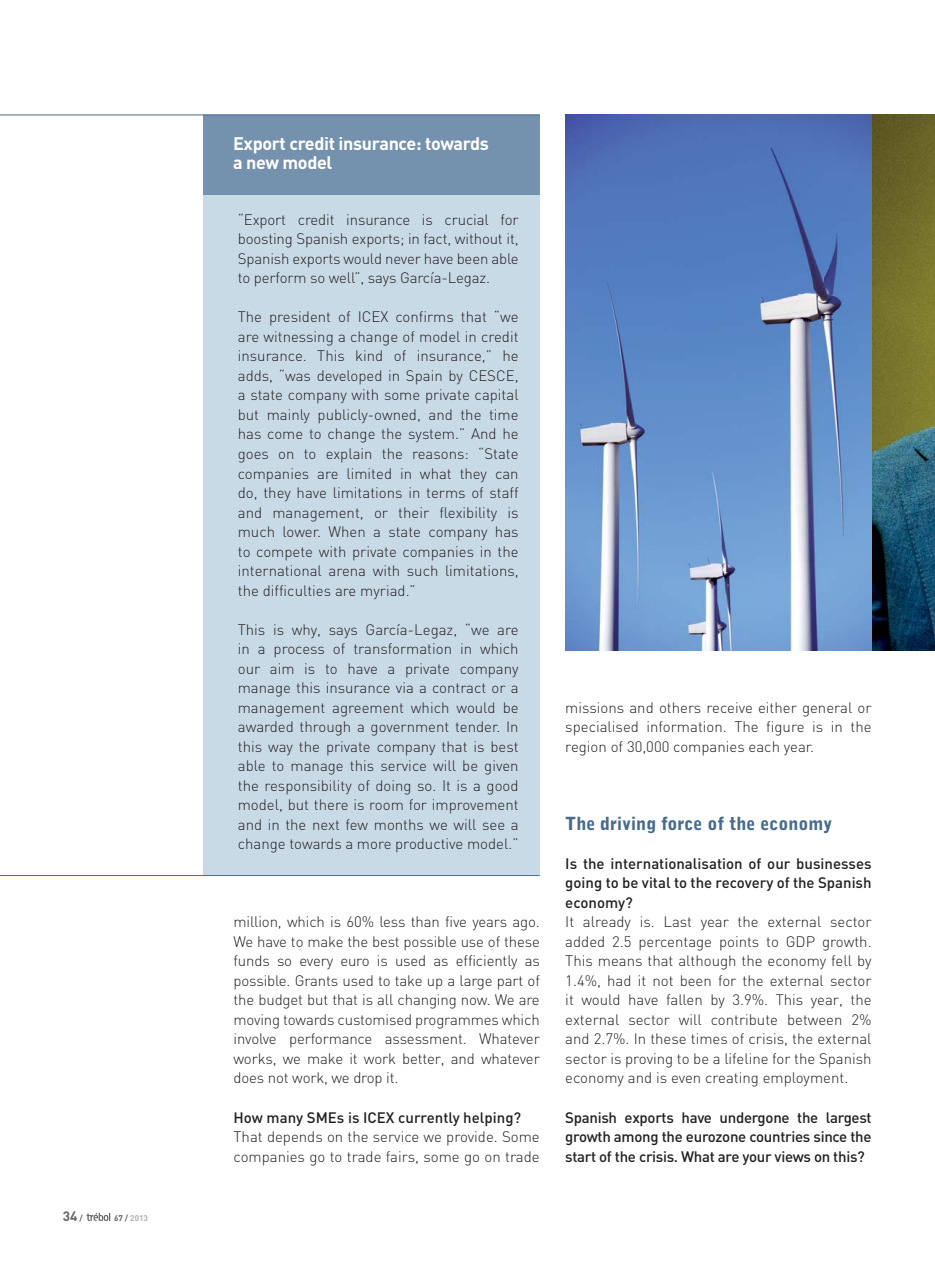
<style>
.page{position:relative;width:935px;height:1263px;background:#fff}
.page>*{position:absolute;margin:0;border:0;box-sizing:border-box;transform-origin:0 0}
.t1{font:700 18px/19.5px "DIN";letter-spacing:-.02em;color:#fff}
.t2{font:900 18px "Bell Gothic Std";color:#466b8c}
.t3{font:300 15px/19.5px "DIN";color:#231f20;text-align:justify}
.t4{font:500 15px/19.5px "DIN";color:#231f20;text-align:justify}
.t5{font:700 13.5px "DIN";color:#67686b}
.t6{font:700 8.25px "DIN";color:#aeb0b3}
.s1{font-size:8.25px}
.s2{color:#67686b}
</style>
<div class="page">
<svg style="left:87px;top:1212px;width:23px;height:8px"></svg>
<div style="left:204px;top:114px;width:336px;height:761px;background:#c9dae7"></div>
<hr style="left:0;top:875px;width:540px;height:1px;background:#466b8c">
<div style="left:204px;top:115px;width:336px;height:80px;background:#7491ad"></div>
<hr style="left:0;top:114px;width:540px;height:1px;background:#466b8c">
<img style="left:565px;top:114px;width:370px;height:536px">
<p class="t5" style="left:63px;top:1210px;width:21px">34 <span class="s1">/</span></p>
<p class="t6" style="left:114px;top:1214px;width:36px"><span class="s2">67 /</span> 2013</p>
<p class="t1" style="left:233px;top:135px;width:257px">Export credit insurance: towards a new model</p>
<p class="t3" style="left:238px;top:211px;width:282px">“Export credit insurance is crucial for boosting Spanish exports; in fact, without it, Spanish exports would never have been able to perform so well”, says García-Legaz.</p>
<p class="t3" style="left:238px;top:309px;width:282px">The president of ICEX confirms that “we are witnessing a change of model in credit insurance. This kind of insurance,” he adds, “was developed in Spain by CESCE, a state company with some private capital but mainly publicly-owned, and the time has come to change the system.” And he goes on to explain the reasons: “State companies are limited in what they can do, they have limitations in terms of staff and management, or their flexibility is much lower. When a state company has to compete with private companies in the international arena with such limitations, the difficulties are myriad.”</p>
<p class="t3" style="left:238px;top:621px;width:282px">This is why, says García-Legaz, “we are in a process of transformation in which our aim is to have a private company manage this insurance via a contract or a management agreement which would be awarded through a government tender. In this way the private company that is best able to manage this service will be given the responsibility of doing so. It is a good model, but there is room for improvement and in the next few months we will see a change towards a more productive model.”</p>
<p class="t3" style="left:233px;top:913px;width:308px">million, which is 60% less than five years ago.<br>We have to make the best possible use of these funds so every euro is used as efficiently as possible. Grants used to take up a large part of the budget but that is all changing now. We are moving towards customised programmes which involve performance assessment. Whatever works, we make it work better, and whatever does not work, we drop it.</p>
<p class="t4" style="left:233px;top:1108px;width:289px">How many SMEs is ICEX currently helping?</p>
<p class="t3" style="left:233px;top:1128px;width:308px">That depends on the service we provide. Some companies go to trade fairs, some go on trade</p>
<p class="t3" style="left:565px;top:699px;width:308px">missions and others receive either general or specialised information. The figure is in the region of 30,000 companies each year.</p>
<p class="t2" style="left:565px;top:814px;width:269px">The driving force of the economy</p>
<p class="t4" style="left:565px;top:855px;width:308px">Is the internationalisation of our businesses going to be vital to the recovery of the Spanish economy?</p>
<p class="t3" style="left:565px;top:913px;width:308px">It already is. Last year the external sector added 2.5 percentage points to GDP growth.<br>This means that although the economy fell by 1.4%, had it not been for the external sector it would have fallen by 3.9%. This year, the external sector will contribute between 2% and 2.7%. In these times of crisis, the external sector is proving to be a lifeline for the Spanish economy and is even creating employment.</p>
<p class="t4" style="left:565px;top:1108px;width:308px">Spanish exports have undergone the largest growth among the eurozone countries since the start of the crisis. What are your views on this?</p>
</div>
